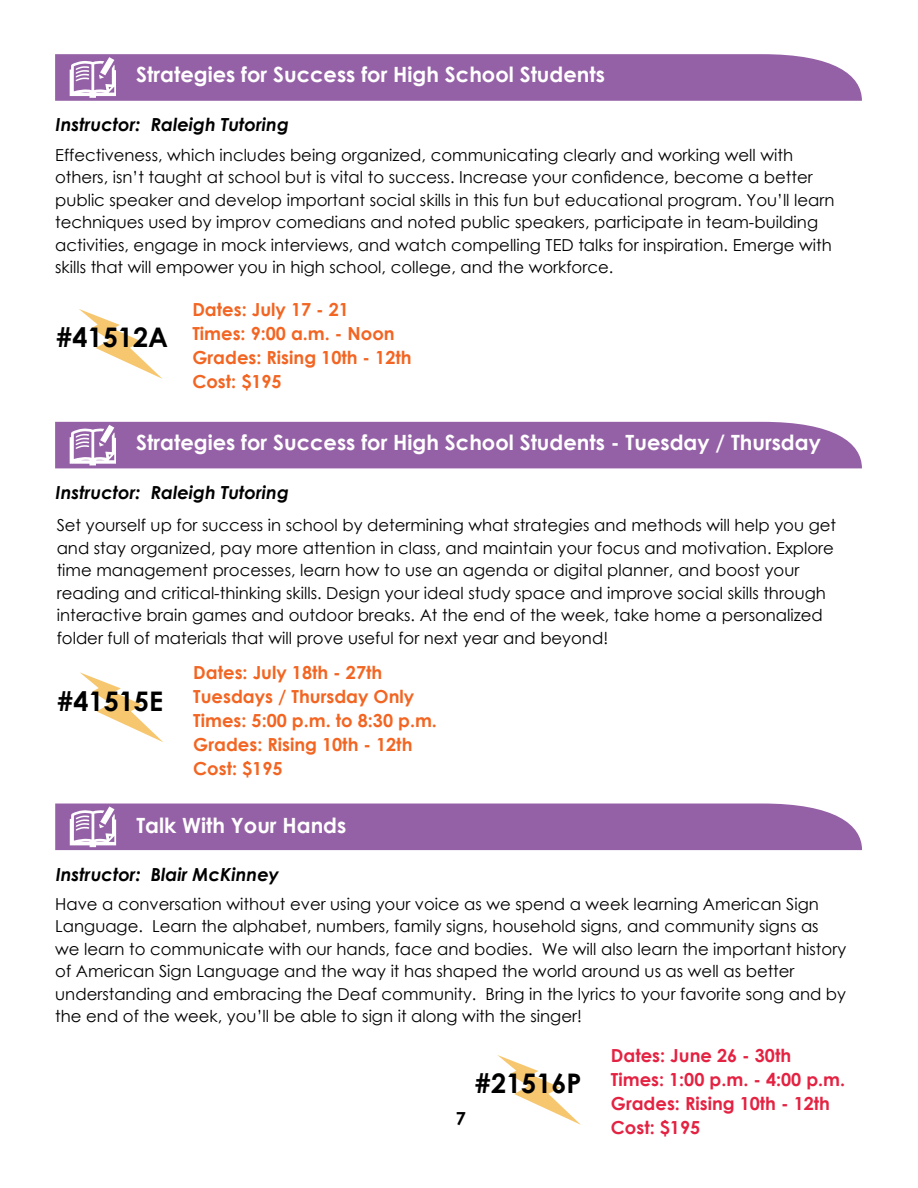
<style>
.page{position:relative;width:918px;height:1188px;background:#fff}
.page>*{position:absolute;margin:0;border:0;box-sizing:border-box;transform-origin:0 0}
.t1{font:700 27px "Century Gothic";color:#000}
.t2{font:700 21px "Century Gothic";color:#fff}
.t3{font:700 18px/24px "Century Gothic";color:#f26522}
.t4{font:italic 700 18px "Century Gothic";color:#000}
.t5{font:700 18px/24px "Century Gothic";color:#e42242}
.t6{font:700 18px "Century Gothic";color:#000}
.t7{font:16.5px/22.5px "Century Gothic";color:#000}
</style>
<div class="page">
<svg style="left:55px;top:54px;width:807px;height:47px;background:#9a69aa"></svg>
<svg style="left:79px;top:309px;width:83px;height:70px"></svg>
<div style="left:55px;top:422px;width:807px;height:46px;background:#9561a6"></div>
<svg style="left:80px;top:672px;width:83px;height:70px"></svg>
<div style="left:55px;top:804px;width:807px;height:46px;background:#9561a6"></div>
<svg style="left:497px;top:1055px;width:84px;height:70px"></svg>
<p class="t2" style="left:136px;top:59px;width:470px">Strategies for Success for High School Students</p>
<p class="t4" style="left:56px;top:111px;width:235px">Instructor: Raleigh Tutoring</p>
<p class="t7" style="left:55px;top:143px;width:781px">Effectiveness, which includes being organized, communicating clearly and working well with others, isn’t taught at school but is vital to success. Increase your confidence, become a better public speaker and develop important social skills in this fun but educational program. You’ll learn techniques used by improv comedians and noted public speakers, participate in team-building activities, engage in mock interviews, and watch compelling TED talks for inspiration. Emerge with skills that will empower you in high school, college, and the workforce.</p>
<h1 class="t1" style="left:56px;top:317px;width:113px">#41512A</h1>
<p class="t3" style="left:192px;top:296px;width:221px">Dates: July 17 - 21<br>Times: 9:00 a.m. - Noon<br>Grades: Rising 10th - 12th<br>Cost: $195</p>
<p class="t2" style="left:136px;top:426px;width:686px">Strategies for Success for High School Students - Tuesday / Thursday</p>
<p class="t4" style="left:56px;top:479px;width:235px">Instructor: Raleigh Tutoring</p>
<p class="t7" style="left:57px;top:514px;width:781px">Set yourself up for success in school by determining what strategies and methods will help you get and stay organized, pay more attention in class, and maintain your focus and motivation. Explore time management processes, learn how to use an agenda or digital planner, and boost your reading and critical-thinking skills. Design your ideal study space and improve social skills through interactive brain games and outdoor breaks. At the end of the week, take home a personalized folder full of materials that will prove useful for next year and beyond!</p>
<h1 class="t1" style="left:57px;top:681px;width:107px">#41515E</h1>
<p class="t3" style="left:193px;top:660px;width:245px">Dates: July 18th - 27th<br>Tuesdays / Thursday Only<br>Times: 5:00 p.m. to 8:30 p.m.<br>Grades: Rising 10th - 12th<br>Cost: $195</p>
<p class="t2" style="left:136px;top:810px;width:212px">Talk With Your Hands</p>
<p class="t4" style="left:56px;top:861px;width:225px">Instructor: Blair McKinney</p>
<p class="t7" style="left:55px;top:892px;width:792px">Have a conversation without ever using your voice as we spend a week learning American Sign Language. Learn the alphabet, numbers, family signs, household signs, and community signs as we learn to communicate with our hands, face and bodies. We will also learn the important history of American Sign Language and the way it has shaped the world around us as well as better understanding and embracing the Deaf community. Bring in the lyrics to your favorite song and by the end of the week, you’ll be able to sign it along with the singer!</p>
<p class="t6" style="left:456px;top:1105px;width:12px">7</p>
<h1 class="t1" style="left:475px;top:1063px;width:108px">#21516P</h1>
<p class="t5" style="left:611px;top:1042px;width:236px">Dates: June 26 - 30th<br>Times: 1:00 p.m. - 4:00 p.m.<br>Grades: Rising 10th - 12th<br>Cost: $195</p>
</div>
